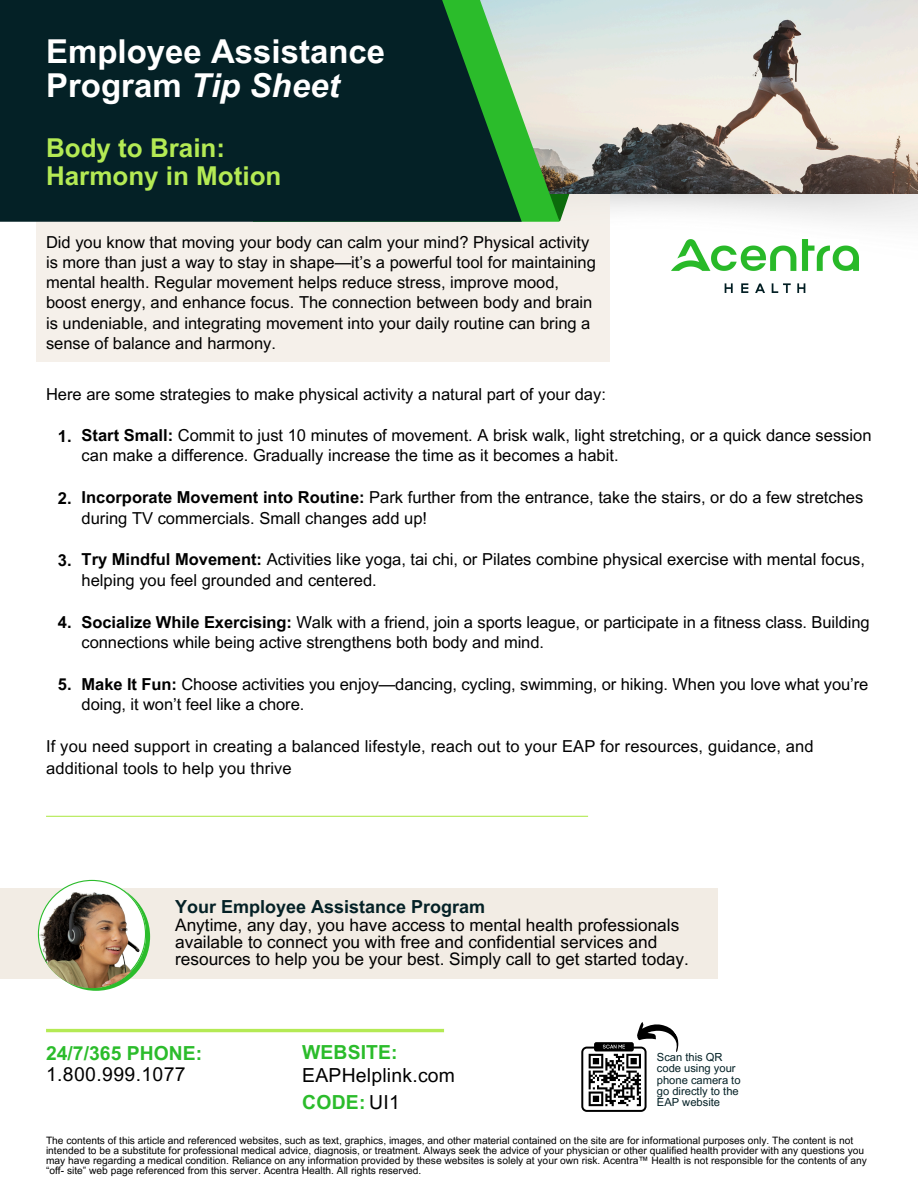
<style>
.page{position:relative;width:918px;height:1188px;background:#fff}
.page>*{position:absolute;margin:0;border:0;box-sizing:border-box;transform-origin:0 0}
.t1{font:700 33px/33.8px "Arial MT Pro";color:#fff}
.t2{font:700 25.95px/28.2px "Arial MT Pro";color:#b4ea54}
.t3{font:700 19.35px "Arial MT Pro";letter-spacing:.005em;color:#2bbc2b}
.t4{font:19.35px "Arial MT Pro";letter-spacing:.015em;color:#000}
.t5{font:700 18px "Arial MT Pro";color:#042126}
.t6{font:17.25px/16.8px "Arial MT Pro";color:#000}
.t7{font:16.5px/20.2px "Arial MT Pro";color:#000}
.t8{font:700 16.5px "Arial MT Pro";color:#000}
.t9{font:11.1px/11.1px "Arial MT Pro";color:#042126}
.t10{font:10.2px/10.2px "Arial MT Pro";color:#000}
.s1{font-style:italic}
.s2{font-weight:700}
.s3{font-weight:400;color:#000}
</style>
<div class="page">
<img style="left:610px;top:193px;width:308px;height:73px">
<div style="left:36px;top:176px;width:574px;height:186px;background:#f2ece4"></div>
<svg style="left:560px;top:193px;width:22px;height:28px"></svg>
<img style="left:560px;top:0;width:358px;height:193px">
<svg style="left:522px;top:0;width:38px;height:222px;background:#a8cda5"></svg>
<div style="left:0;top:0;width:522px;height:222px;background:#042126"></div>
<img style="left:672px;top:239px;width:186px;height:53px">
<hr style="left:46px;top:1029px;width:398px;height:3px;background:#b4ea54">
<svg style="left:581px;top:1022px;width:98px;height:90px"></svg>
<div style="left:0;top:889px;width:718px;height:90px;background:#f2ece4"></div>
<svg style="left:38px;top:880px;width:108px;height:108px"></svg>
<img style="left:38px;top:880px;width:108px;height:108px;border-radius:50%">
<hr style="left:46px;top:816px;width:542px;height:1px;background:#b4ea54">
<p class="t1" style="left:46px;top:39px;width:341px">Employee Assistance<br>Program <span class="s1">Tip Sheet</span></p>
<p class="t2" style="left:46px;top:137px;width:237px">Body to Brain:<br>Harmony in Motion</p>
<p class="t7" style="left:46px;top:234px;width:551px">Did you know that moving your body can calm your mind? Physical activity is more than just a way to stay in shape—it’s a powerful tool for maintaining mental health. Regular movement helps reduce stress, improve mood, boost energy, and enhance focus. The connection between body and brain is undeniable, and integrating movement into your daily routine can bring a sense of balance and harmony.</p>
<p class="t7" style="left:46px;top:386px;width:561px">Here are some strategies to make physical activity a natural part of your day:</p>
<p class="t8" style="left:58px;top:430px;width:15px">1.</p>
<p class="t7" style="left:82px;top:427px;width:791px"><span class="s2">Start Small:</span> Commit to just 10 minutes of movement. A brisk walk, light stretching, or a quick dance session can make a difference. Gradually increase the time as it becomes a habit.</p>
<p class="t8" style="left:58px;top:492px;width:15px">2.</p>
<p class="t7" style="left:82px;top:489px;width:783px"><span class="s2">Incorporate Movement into Routine:</span> Park further from the entrance, take the stairs, or do a few stretches during TV commercials. Small changes add up!</p>
<h5 class="t8" style="left:58px;top:554px;width:15px">3.</h5>
<p class="t7" style="left:82px;top:552px;width:785px"><span class="s2">Try Mindful Movement:</span> Activities like yoga, tai chi, or Pilates combine physical exercise with mental focus, helping you feel grounded and centered.</p>
<p class="t8" style="left:58px;top:616px;width:15px">4.</p>
<p class="t7" style="left:82px;top:614px;width:790px"><span class="s2">Socialize While Exercising:</span> Walk with a friend, join a sports league, or participate in a fitness class. Building connections while being active strengthens both body and mind.</p>
<h6 class="t8" style="left:58px;top:678px;width:15px">5.</h6>
<h3 class="t7" style="left:82px;top:676px;width:788px"><span class="s2">Make It Fun:</span> Choose activities you enjoy—dancing, cycling, swimming, or hiking. When you love what you’re doing, it won’t feel like a chore.</h3>
<p class="t7" style="left:46px;top:738px;width:769px;line-height:21.3px">If you need support in creating a balanced lifestyle, reach out to your EAP for resources, guidance, and additional tools to help you thrive</p>
<p class="t5" style="left:175px;top:900px;width:312px">Your Employee Assistance Program</p>
<p class="t6" style="left:175px;top:919px;width:515px">Anytime, any day, you have access to mental health professionals available to connect you with free and confidential services and resources to help you be your best. Simply call to get started today.</p>
<p class="t3" style="left:46px;top:1046px;width:158px">24/7/365 PHONE:</p>
<p class="t3" style="left:302px;top:1045px;width:97px">WEBSITE:</p>
<p class="t3" style="left:302px;top:1095px;width:99px">CODE: <span class="s3">UI1</span></p>
<p class="t4" style="left:46px;top:1067px;width:141px">1.800.999.1077</p>
<p class="t4" style="left:302px;top:1068px;width:154px">EAPHelplink.com</p>
<p class="t9" style="left:657px;top:1053px;width:85px">Scan this QR code using your phone camera to go directly to the<br>EAP website</p>
<h2 class="t10" style="left:46px;top:1136px;width:822px">The contents of this article and referenced websites, such as text, graphics, images, and other material contained on the site are for informational purposes only. The content is not intended to be a substitute for professional medical advice, diagnosis, or treatment. Always seek the advice of your physician or other qualified health provider with any questions you may have regarding a medical condition. Reliance on any information provided by these websites is solely at your own risk. Acentra™ Health is not responsible for the contents of any “off- site” web page referenced from this server. Acentra Health. All rights reserved.</h2>
</div>
